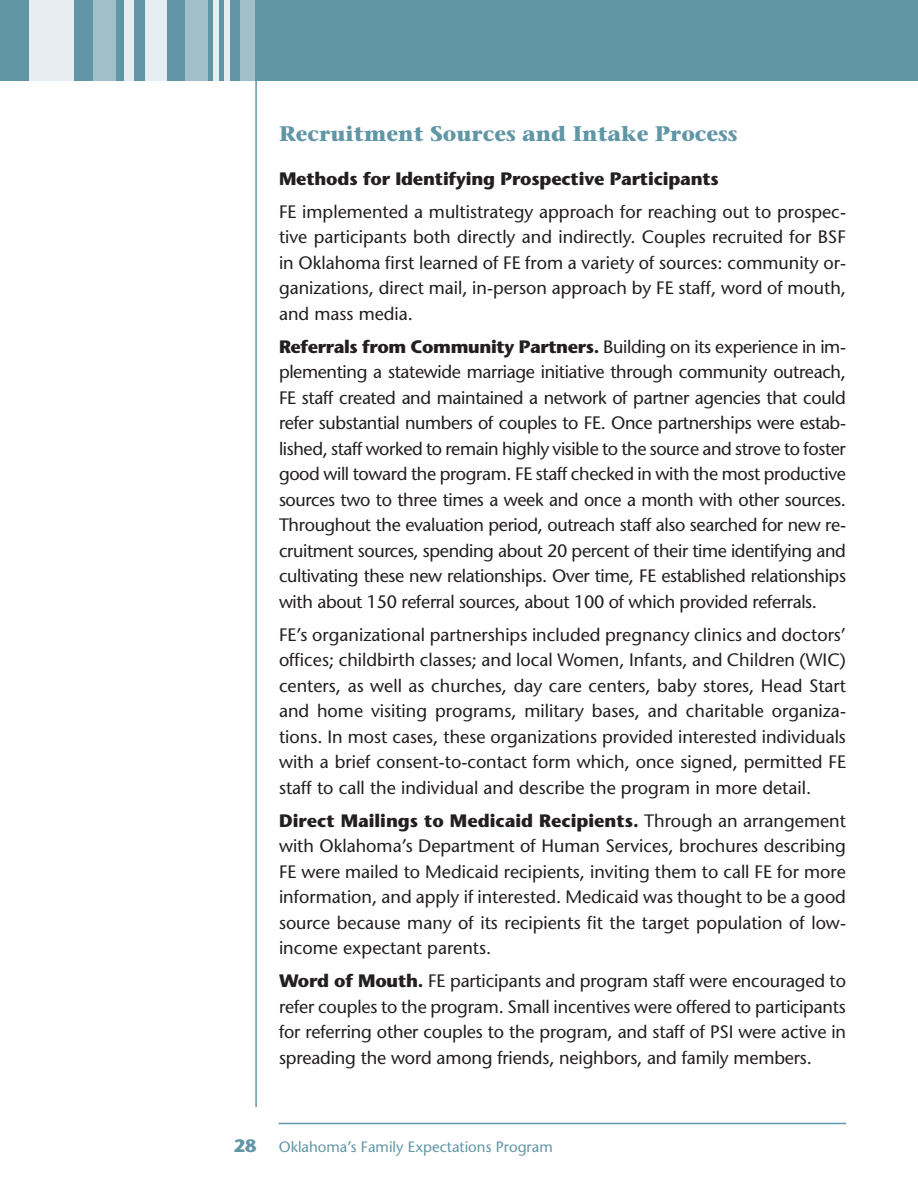
<style>
.page{position:relative;width:918px;height:1188px;background:#fff}
.page>*{position:absolute;margin:0;border:0;box-sizing:border-box;transform-origin:0 0}
.B_Head{font:700 21px "Stone Serif Std";color:#6196a6}
.Body_text_w__bold_1s{font:500 18px/25.5px "Stone Sans Std";letter-spacing:-.01em;color:#231f20;text-align:justify}
.Body_text{font:500 18px/25.5px "Stone Sans Std";color:#231f20;text-align:justify}
.C_Head{font:700 18px "Stone Sans Std";letter-spacing:-.01em;color:#231f20}
.t1{font:500 15px "Stone Sans Std";color:#6196a6}
.s1{font-weight:700}
.s2{font-weight:700;font-size:18px}
</style>
<div class="page">
<hr style="left:279px;top:1123px;width:567px;height:1px;background:#6196a6">
<hr style="left:255px;top:81px;width:2px;height:1026px;background:#6196a6">
<div style="left:0;top:0;width:918px;height:81px;background:#6196a6"></div>
<div style="left:93px;top:0;width:22px;height:81px;background:#9fbfc9"></div>
<svg style="left:240px;top:0;width:15px;height:81px"></svg>
<div style="left:185px;top:0;width:23px;height:81px;background:#9fbfc9"></div>
<div style="left:29px;top:0;width:44px;height:81px;background:#e6eef1"></div>
<div style="left:145px;top:0;width:21px;height:81px;background:#e6eef1"></div>
<svg style="left:124px;top:0;width:9px;height:81px"></svg>
<svg style="left:213px;top:0;width:6px;height:81px"></svg>
<svg style="left:224px;top:0;width:5px;height:81px"></svg>
<p class="B_Head" style="left:279px;top:121px;width:460px">Recruitment Sources and Intake Process</p>
<p class="C_Head" style="left:279px;top:168px;width:441px">Methods for Identifying Prospective Participants</p>
<p class="Body_text" style="left:279px;top:199px;width:569px">FE implemented a multistrategy approach for reaching out to prospec&shy;tive participants both directly and indirectly. Couples recruited for BSF in Oklahoma first learned of FE from a variety of sources: community or&shy;ganizations, direct mail, in-person approach by FE staff, word of mouth, and mass media.</p>
<p class="Body_text_w__bold_1s" style="left:279px;top:334px;width:569px"><span class="s1">Referrals from Community Partners.</span> Building on its experience in im&shy;plementing a statewide marriage initiative through community outreach, FE staff created and maintained a network of partner agencies that could refer substantial numbers of couples to FE. Once partnerships were estab&shy;lished, staff worked to remain highly visible to the source and strove to foster good will toward the program. FE staff checked in with the most productive sources two to three times a week and once a month with other sources.<br>Throughout the evaluation period, outreach staff also searched for new re&shy;cruitment sources, spending about 20 percent of their time identifying and cultivating these new relationships. Over time, FE established relationships with about 150 referral sources, about 100 of which provided referrals.</p>
<p class="Body_text" style="left:279px;top:622px;width:569px">FE’s organizational partnerships included pregnancy clinics and doctors’ offices; childbirth classes; and local Women, Infants, and Children (WIC) centers, as well as churches, day care centers, baby stores, Head Start and home visiting programs, military bases, and charitable organiza&shy;tions. In most cases, these organizations provided interested individuals with a brief consent-to-contact form which, once signed, permitted FE staff to call the individual and describe the program in more detail.</p>
<p class="Body_text_w__bold_1s" style="left:279px;top:808px;width:569px"><span class="s1">Direct Mailings to Medicaid Recipients.</span> Through an arrangement with Oklahoma’s Department of Human Services, brochures describing FE were mailed to Medicaid recipients, inviting them to call FE for more information, and apply if interested. Medicaid was thought to be a good source because many of its recipients fit the target population of low&shy;income expectant parents.</p>
<p class="Body_text_w__bold_1s" style="left:279px;top:968px;width:569px"><span class="s1">Word of Mouth.</span> FE participants and program staff were encouraged to refer couples to the program. Small incentives were offered to participants for referring other couples to the program, and staff of PSI were active in spreading the word among friends, neighbors, and family members.</p>
<p class="t1" style="left:234px;top:1138px;width:320px"><span class="s2">28</span> Oklahoma’s Family Expectations Program</p>
</div>
